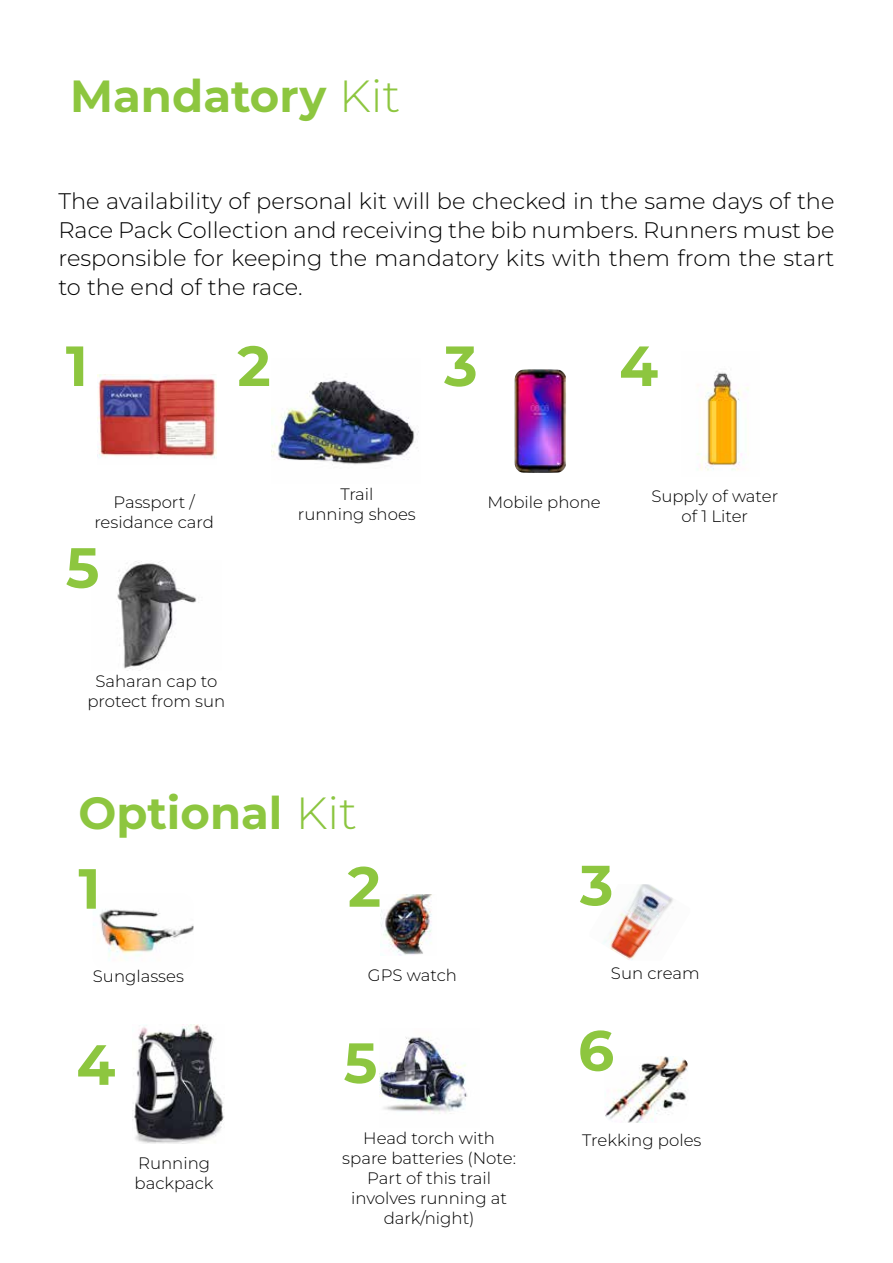
<style>
.page{position:relative;width:893px;height:1263px;background:#fff}
.page>*{position:absolute;margin:0;border:0;box-sizing:border-box;transform-origin:0 0}
.t1{font:700 56.55px "Montserrat Alternates";color:#8dc63f}
.t2{font:700 45px "Montserrat";color:#8dc63f}
.t3{font:300 22.5px/28.5px "Montserrat";color:#000;text-align:justify}
.t4{font:300 16.5px/19.8px "Montserrat";color:#000;text-align:center}
.s1{font-weight:300}
.s2{font-weight:300;color:#8bc53f}
</style>
<div class="page">
<img style="left:117px;top:561px;width:80px;height:110px">
<img style="left:98px;top:374px;width:119px;height:85px">
<img style="left:272px;top:378px;width:147px;height:87px">
<img style="left:515px;top:369px;width:51px;height:104px">
<img style="left:93px;top:909px;width:101px;height:47px">
<img style="left:380px;top:894px;width:52px;height:62px">
<img style="left:603px;top:884px;width:70px;height:76px">
<img style="left:697px;top:371px;width:52px;height:100px">
<img style="left:132px;top:1024px;width:92px;height:119px">
<img style="left:379px;top:1036px;width:89px;height:78px">
<img style="left:605px;top:1056px;width:83px;height:67px">
<h2 class="t2" style="left:70px;top:67px;width:332px">Mandatory <span class="s1">Kit</span></h2>
<h3 class="t3" style="left:58px;top:187px;width:778px">The availability of personal kit will be checked in the same days of the Race Pack Collection and receiving the bib numbers. Runners must be responsible for keeping the mandatory kits with them from the start to the end of the race.</h3>
<h1 class="t1" style="left:66px;top:325px;width:24px">1</h1>
<h1 class="t1" style="left:237px;top:325px;width:35px">2</h1>
<h1 class="t1" style="left:619px;top:325px;width:40px">4</h1>
<h1 class="t1" style="left:444px;top:325px;width:35px">3</h1>
<p class="t4" style="left:94px;top:492px;width:121px;line-height:19.4px">Passport / residance card</p>
<p class="t4" style="left:298px;top:484px;width:119px">Trail<br>running shoes</p>
<p class="t4" style="left:487px;top:491px;width:115px">Mobile phone</p>
<p class="t4" style="left:651px;top:485px;width:128px">Supply of water of 1 Liter</p>
<h1 class="t1" style="left:66px;top:527px;width:35px">5</h1>
<p class="t4" style="left:87px;top:670px;width:139px">Saharan cap to protect from sun</p>
<h2 class="t2" style="left:78px;top:783px;width:280px">Optional <span class="s2">Kit</span></h2>
<h1 class="t1" style="left:78px;top:848px;width:24px">1</h1>
<h1 class="t1" style="left:348px;top:846px;width:35px">2</h1>
<p class="t4" style="left:93px;top:966px;width:93px">Sunglasses</p>
<p class="t4" style="left:368px;top:964px;width:90px">GPS watch</p>
<h1 class="t1" style="left:76px;top:1024px;width:40px">4</h1>
<h1 class="t1" style="left:344px;top:1022px;width:35px">5</h1>
<p class="t4" style="left:135px;top:1153px;width:81px;line-height:19.4px;text-align:left">Running backpack</p>
<p class="t4" style="left:342px;top:1128px;width:175px">Head torch with spare batteries (Note:<br>Part of this trail involves running at dark/night)</p>
<h1 class="t1" style="left:580px;top:844px;width:35px">3</h1>
<p class="t4" style="left:611px;top:962px;width:90px">Sun cream</p>
<h1 class="t1" style="left:578px;top:1010px;width:38px">6</h1>
<p class="t4" style="left:582px;top:1129px;width:121px">Trekking poles</p>
</div>
